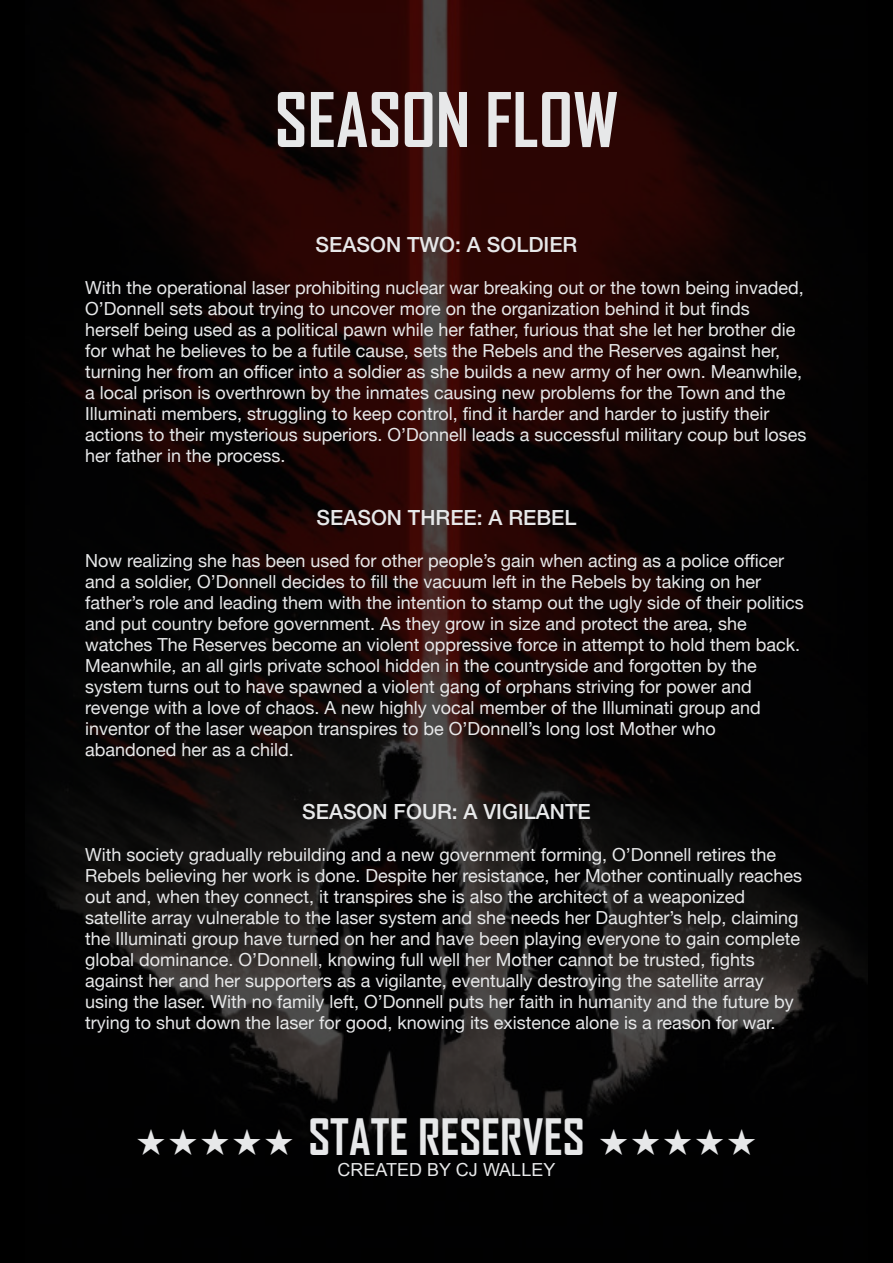
<style>
.page{position:relative;width:893px;height:1263px;background:#000}
.page>*{position:absolute;margin:0;border:0;box-sizing:border-box;transform-origin:0 0}
.t1{font:700 72px "Agency FB";color:#e7e8e9}
.t2{font:700 48px "Agency FB";color:#e7e8e9}
.t3{font:500 21px "Helvetica Neue LT Std";color:#e7e8e9}
.t4{font:18px/21px "Helvetica Neue";color:#e7e8e9}
.t5{font:18px "Arial";color:#e7e8e9}
</style>
<div class="page">
<img style="left:47px;top:0;width:820px;height:1140px">
<h1 class="t1" style="left:275px;top:92px;width:345px">SEASON FLOW</h1>
<p class="t3" style="left:316px;top:237px;width:263px">SEASON TWO: A SOLDIER</p>
<p class="t4" style="left:85px;top:277px;width:723px">With the operational laser prohibiting nuclear war breaking out or the town being invaded, O’Donnell sets about trying to uncover more on the organization behind it but finds herself being used as a political pawn while her father, furious that she let her brother die for what he believes to be a futile cause, sets the Rebels and the Reserves against her, turning her from an officer into a soldier as she builds a new army of her own. Meanwhile, a local prison is overthrown by the inmates causing new problems for the Town and the Illuminati members, struggling to keep control, find it harder and harder to justify their actions to their mysterious superiors. O’Donnell leads a successful military coup but loses her father in the process.</p>
<p class="t3" style="left:317px;top:510px;width:261px">SEASON THREE: A REBEL</p>
<p class="t4" style="left:85px;top:550px;width:720px">Now realizing she has been used for other people’s gain when acting as a police officer and a soldier, O’Donnell decides to fill the vacuum left in the Rebels by taking on her father’s role and leading them with the intention to stamp out the ugly side of their politics and put country before government. As they grow in size and protect the area, she watches The Reserves become an violent oppressive force in attempt to hold them back.<br>Meanwhile, an all girls private school hidden in the countryside and forgotten by the system turns out to have spawned a violent gang of orphans striving for power and revenge with a love of chaos. A new highly vocal member of the Illuminati group and inventor of the laser weapon transpires to be O’Donnell’s long lost Mother who abandoned her as a child.</p>
<p class="t3" style="left:302px;top:804px;width:290px">SEASON FOUR: A VIGILANTE</p>
<p class="t4" style="left:85px;top:844px;width:719px">With society gradually rebuilding and a new government forming, O’Donnell retires the Rebels believing her work is done. Despite her resistance, her Mother continually reaches out and, when they connect, it transpires she is also the architect of a weaponized satellite array vulnerable to the laser system and she needs her Daughter’s help, claiming the Illuminati group have turned on her and have been playing everyone to gain complete global dominance. O’Donnell, knowing full well her Mother cannot be trusted, fights against her and her supporters as a vigilante, eventually destroying the satellite array using the laser. With no family left, O’Donnell puts her faith in humanity and the future by trying to shut down the laser for good, knowing its existence alone is a reason for war.</p>
<h2 class="t2" style="left:135px;top:1118px;width:624px">★★★★★ STATE RESERVES ★★★★★</h2>
<p class="t5" style="left:338px;top:1163px;width:219px">CREATED BY CJ WALLEY</p>
</div>
